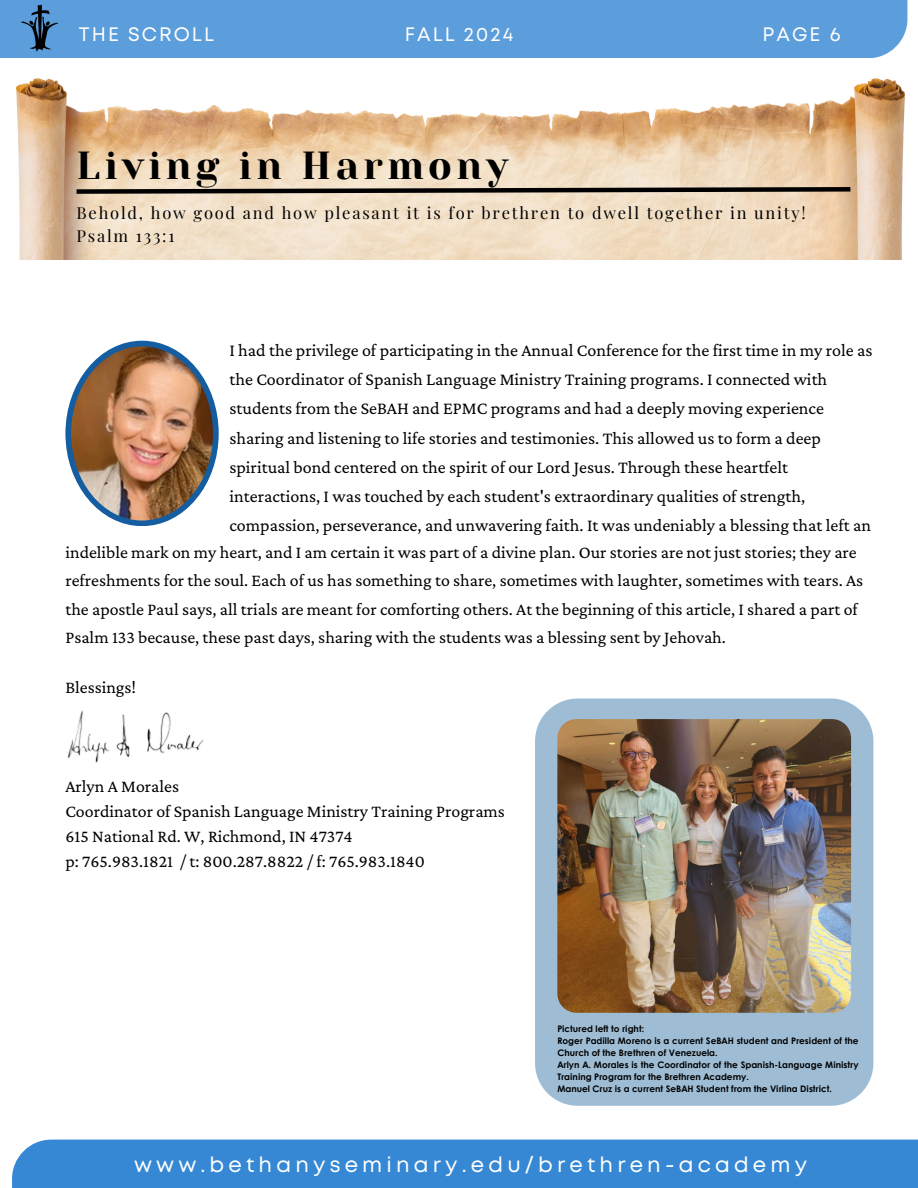
<style>
.page{position:relative;width:918px;height:1188px;background:#fff}
.page>*{position:absolute;margin:0;border:0;box-sizing:border-box;transform-origin:0 0}
.t1{font:39px "Yeseva One";letter-spacing:.11em;color:#000}
.t2{font:21.15px "Mont";letter-spacing:.2em;color:#fff}
.t3{font:19.5px "Mont";letter-spacing:.11em;color:#fff}
.t4{font:19.35px "Mont";letter-spacing:.11em;color:#fff}
.t5{font:18px/29.2px "Crimson Pro";color:#000}
.t6{font:17.85px/28.2px "Crimson Pro";color:#000}
.t7{font:16.5px/22.5px "Playfair Display";letter-spacing:.11em;color:#000}
.t8{font:700 9px/12px "Century Gothic";color:#000}
</style>
<div class="page">
<div style="left:0;top:0;width:907px;height:58px;background:#5c9edc"></div>
<img style="left:15px;top:4px;width:50px;height:75px;border-radius:4px">
<div style="left:12px;top:1140px;width:906px;height:48px;background:#3688d4"></div>
<img style="left:16px;top:79px;width:888px;height:181px">
<svg style="left:72px;top:185px;width:783px;height:11px;background:#8f8374"></svg>
<img style="left:65px;top:341px;width:154px;height:185px">
<img style="left:67px;top:710px;width:137px;height:53px">
<div style="left:535px;top:698px;width:338px;height:408px;background:#9ebdd5"></div>
<img style="left:557px;top:719px;width:294px;height:294px">
<h2 class="t3" style="left:79px;top:27px;width:137px">THE SCROLL</h2>
<h2 class="t4" style="left:405px;top:27px;width:110px">FALL 2024</h2>
<h2 class="t4" style="left:763px;top:27px;width:79px">PAGE 6</h2>
<p class="t1" style="left:77px;top:143px;width:433px">Living in Harmony</p>
<h4 class="t7" style="left:77px;top:201px;width:731px">Behold, how good and how pleasant it is for brethren to dwell together in unity!<br>Psalm 133:1</h4>
<h4 class="t5" style="left:229px;top:335px;width:645px">I had the privilege of participating in the Annual Conference for the first time in my role as the Coordinator of Spanish Language Ministry Training programs. I connected with students from the SeBAH and EPMC programs and had a deeply moving experience sharing and listening to life stories and testimonies. This allowed us to form a deep spiritual bond centered on the spirit of our Lord Jesus. Through these heartfelt interactions, I was touched by each student's extraordinary qualities of strength, compassion, perseverance, and unwavering faith. It was undeniably a blessing that left an</h4>
<h4 class="t6" style="left:65px;top:538px;width:799px">indelible mark on my heart, and I am certain it was part of a divine plan. Our stories are not just stories; they are refreshments for the soul. Each of us has something to share, sometimes with laughter, sometimes with tears. As the apostle Paul says, all trials are meant for comforting others. At the beginning of this article, I shared a part of Psalm 133 because, these past days, sharing with the students was a blessing sent by Jehovah.</h4>
<h4 class="t6" style="left:65px;top:673px;width:72px">Blessings!</h4>
<p class="t6" style="left:65px;top:774px;width:441px;line-height:24.8px">Arlyn A Morales<br>Coordinator of Spanish Language Ministry Training Programs 615 National Rd. W, Richmond, IN 47374<br>p: 765.983.1821 / t: 800.287.8822 / f: 765.983.1840</p>
<p class="t8" style="left:557px;top:1022px;width:88px">Pictured left to right:</p>
<p class="t8" style="left:557px;top:1034px;width:303px">Roger Padilla Moreno is a current SeBAH student and President of the<br>Church of the Brethren of Venezuela.</p>
<p class="t8" style="left:557px;top:1058px;width:303px">Arlyn A. Morales is the Coordinator of the Spanish-Language Ministry<br>Training Program for the Brethren Academy.</p>
<h3 class="t8" style="left:557px;top:1082px;width:276px">Manuel Cruz is a current SeBAH Student from the Virlina District.</h3>
<p class="t2" style="left:134px;top:1156px;width:675px">www.bethanyseminary.edu/brethren-academy</p>
</div>
